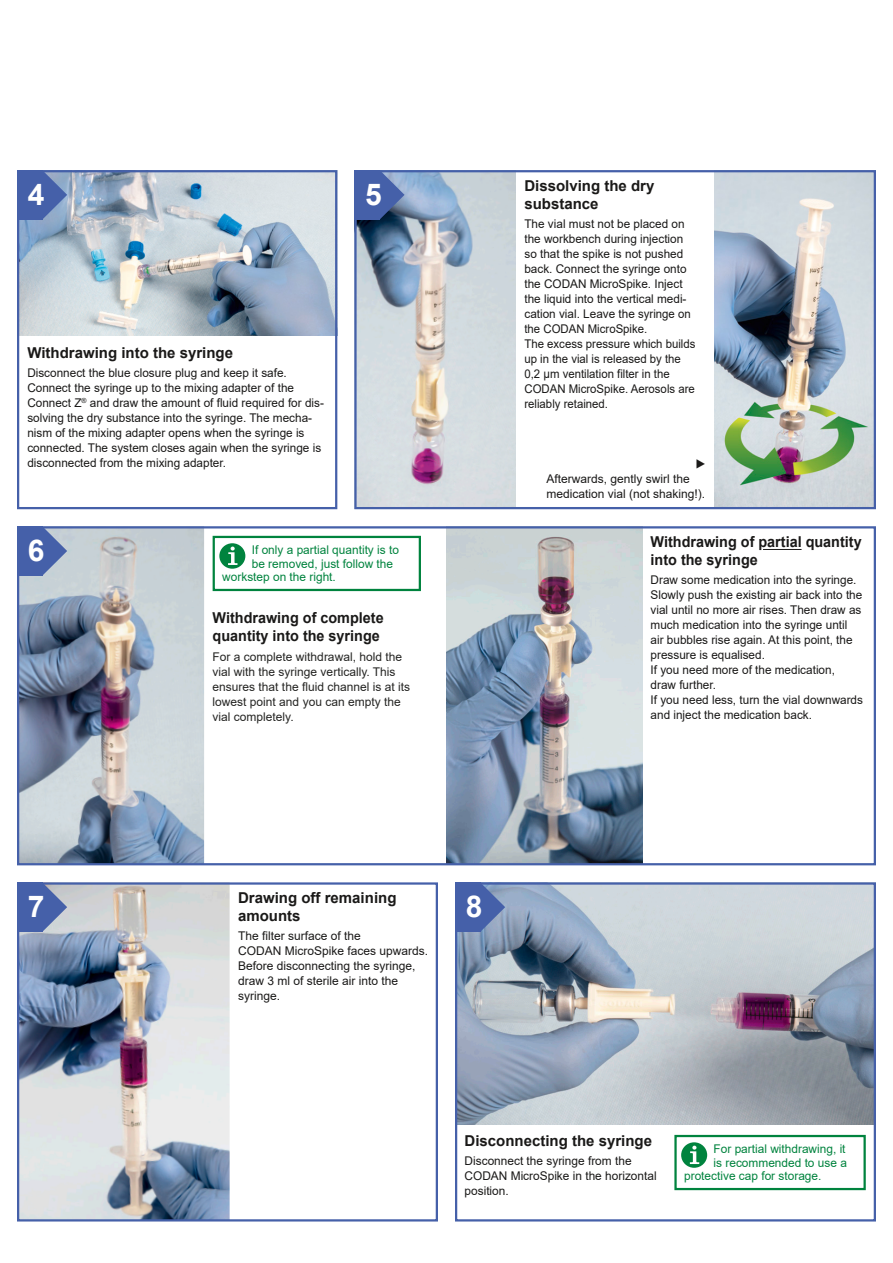
<style>
.page{position:relative;width:893px;height:1263px;background:#fff}
.page>*{position:absolute;margin:0;border:0;box-sizing:border-box;transform-origin:0 0}
.t1{font:700 30px "Arial";color:#fff}
.t2{font:700 15px/18px "Arial";color:#1a1918}
.t3{font:700 15px/18px "Arial";color:#1a1918;scale:.96 1}
.t4{font:12px/15px "Arial";color:#1a1918}
.t5{font:12px/15px "Arial";color:#252523}
.t6{font:12px "Arial";color:#00833e}
</style>
<div class="page">
<img style="left:714px;top:173px;width:159px;height:333px">
<img style="left:357px;top:173px;width:159px;height:333px">
<img style="left:20px;top:173px;width:314px;height:163px">
<img style="left:20px;top:885px;width:210px;height:333px">
<img style="left:458px;top:885px;width:415px;height:240px">
<img style="left:20px;top:529px;width:184px;height:333px">
<img style="left:446px;top:529px;width:196px;height:333px">
<svg style="left:357px;top:173px;width:48px;height:47px;background:#4e68a5"></svg>
<div style="left:354px;top:170px;width:522px;height:339px;border:2px solid #4560a9"></div>
<div style="left:17px;top:170px;width:320px;height:339px;border:2px solid #4560a9"></div>
<div style="left:17px;top:882px;width:421px;height:339px;border:2px solid #4560a9"></div>
<div style="left:455px;top:882px;width:421px;height:339px;border:2px solid #4560a9"></div>
<svg style="left:17px;top:170px;width:50px;height:50px;background:#5671b0"></svg>
<svg style="left:17px;top:882px;width:50px;height:50px;background:#6378b1"></svg>
<svg style="left:455px;top:882px;width:50px;height:50px;background:#566fae"></svg>
<div style="left:17px;top:526px;width:859px;height:339px;border:2px solid #4560a9"></div>
<svg style="left:17px;top:526px;width:50px;height:50px;background:#6279b3"></svg>
<div style="left:213px;top:536px;width:208px;height:55px;border:2px solid #00833e"></div>
<div style="left:219px;top:543px;width:26px;height:26px;background:#00833e;border-radius:50%"></div>
<svg style="left:228px;top:547px;width:9px;height:18px"></svg>
<div style="left:674px;top:1135px;width:192px;height:55px;border:2px solid #00833e"></div>
<div style="left:681px;top:1142px;width:26px;height:26px;background:#00833e;border-radius:50%"></div>
<svg style="left:690px;top:1146px;width:9px;height:18px"></svg>
<hr style="left:763px;top:549px;width:38px;height:1px;background:#1a1918">
<h1 class="t1" style="left:28px;top:173px;width:18px">4</h1>
<h1 class="t1" style="left:365px;top:173px;width:18px">5</h1>
<p class="t2" style="left:27px;top:344px;width:207px">Withdrawing into the syringe</p>
<p class="t4" style="left:27px;top:365px;width:298px">Disconnect the blue closure plug and keep it safe.<br>Connect the syringe up to the mixing adapter of the Connect Z<sup>®</sup> and draw the amount of fluid required for dis&shy;solving the dry substance into the syringe. The mecha&shy;nism of the mixing adapter opens when the syringe is connected. The system closes again when the syringe is disconnected from the mixing adapter.</p>
<h1 class="t1" style="left:28px;top:529px;width:18px">6</h1>
<p class="t6" style="left:252px;top:542px;width:149px">If only a partial quantity is to</p>
<p class="t6" style="left:252px;top:555px;width:143px">be removed, just follow the</p>
<p class="t6" style="left:222px;top:569px;width:115px">workstep on the right.</p>
<p class="t3" style="left:213px;top:609px;width:180px">Withdrawing of complete quantity into the syringe</p>
<p class="t5" style="left:213px;top:649px;width:199px">For a complete withdrawal, hold the vial with the syringe vertically. This ensures that the fluid channel is at its lowest point and you can empty the vial completely.</p>
<p class="t2" style="left:524px;top:176px;width:132px">Dissolving the dry substance</p>
<p class="t4" style="left:524px;top:216px;width:173px">The vial must not be placed on the workbench during injection so that the spike is not pushed back. Connect the syringe onto the CODAN MicroSpike. Inject the liquid into the vertical medi&shy;cation vial. Leave the syringe on the CODAN MicroSpike.<br>The excess pressure which builds up in the vial is released by the<br>0,2 µm ventilation filter in the<br>CODAN MicroSpike. Aerosols are reliably retained.</p>
<p class="t4" style="left:546px;top:471px;width:160px">Afterwards, gently swirl the medication vial (not shaking!).</p>
<p class="t3" style="left:651px;top:533px;width:221px">Withdrawing of partial quantity into the syringe</p>
<p class="t4" style="left:651px;top:572px;width:214px">Draw some medication into the syringe.<br>Slowly push the existing air back into the vial until no more air rises. Then draw as much medication into the syringe until air bubbles rise again. At this point, the pressure is equalised.<br>If you need more of the medication, draw further.<br>If you need less, turn the vial downwards and inject the medication back.</p>
<p class="t2" style="left:238px;top:889px;width:160px">Drawing off remaining amounts</p>
<p class="t4" style="left:238px;top:928px;width:192px">The filter surface of the<br>CODAN MicroSpike faces upwards.<br>Before disconnecting the syringe, draw 3 ml of sterile air into the syringe.</p>
<h1 class="t1" style="left:28px;top:885px;width:18px">7</h1>
<h1 class="t1" style="left:466px;top:885px;width:18px">8</h1>
<p class="t2" style="left:465px;top:1132px;width:189px">Disconnecting the syringe</p>
<p class="t4" style="left:465px;top:1153px;width:194px">Disconnect the syringe from the<br>CODAN MicroSpike in the horizontal position.</p>
<p class="t6" style="left:713px;top:1141px;width:134px">For partial withdrawing, it</p>
<p class="t6" style="left:713px;top:1154px;width:135px">is recommended to use a</p>
<p class="t6" style="left:684px;top:1168px;width:139px">protective cap for storage.</p>
</div>
